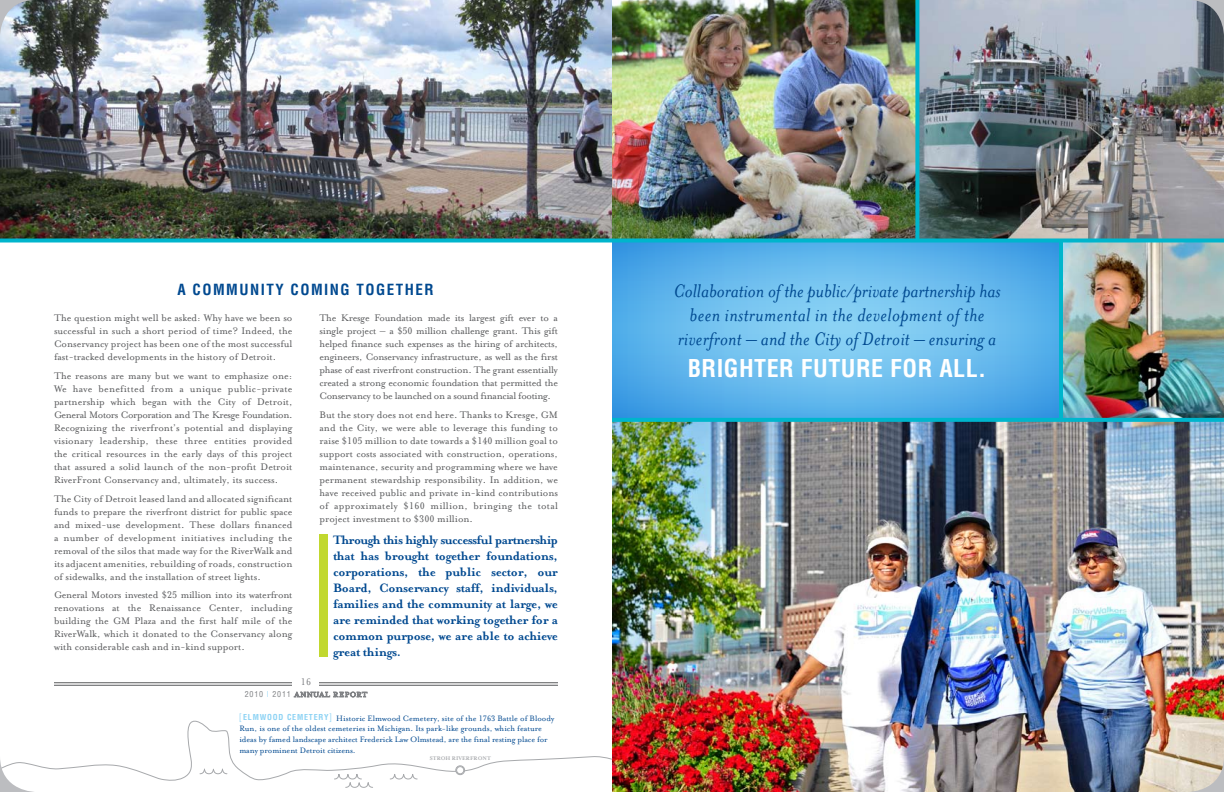
<style>
.page{position:relative;width:1224px;height:792px;background:#fff}
.page>*{position:absolute;margin:0;border:0;box-sizing:border-box;transform-origin:0 0}
.t1{font:700 condensed 24px "Helvetica";letter-spacing:.02em;color:#fff}
.t2{font:italic 21px/24px "Mrs Eaves";letter-spacing:.01em;color:#004990;text-align:center}
.t3{font:700 condensed 15px "Helvetica";letter-spacing:.1em;color:#004990}
.t4{font:700 14px/16px "Mrs Eaves";letter-spacing:-.02em;color:#004990;text-align:justify}
.t5{font:11px/13px "Mrs Eaves Roman";color:#58595b;text-align:justify}
.t6{font:11px "Mrs Eaves Fractions";color:#808285}
.t7{font:9px/10.8px "Mrs Eaves Roman";color:#004990}
.t8{font:700 condensed 8px "Helvetica";color:#8bd2f4}
.t9{font:700 6px "Mrs Eaves";color:#a7a9ac}
.s1{font-family:"Mrs Eaves Fractions"}
.s2{font-family:"Helvetica";font-weight:700;font-stretch:condensed;font-size:8px;color:#8bd2f4}
.s3{font-family:"Helvetica";font-weight:300;font-stretch:condensed;font-size:10px;color:#8bd2f4}
.s4{font-weight:300;font-size:10px}
</style>
<div class="page">
<img style="left:0;top:0;width:1224px;height:238px">
<img style="left:612px;top:422px;width:612px;height:370px">
<svg style="left:612px;top:242px;width:447px;height:176px;background:#62b7ec"></svg>
<hr style="left:54px;top:683px;width:504px;height:1px;background:#58595b">
<hr style="left:54px;top:685px;width:504px;height:1px;background:#58595b">
<div style="left:292px;top:675px;width:28px;height:18px;background:#fff"></div>
<svg style="left:294px;top:692px;width:73px;height:5px"></svg>
<div style="left:319px;top:534px;width:9px;height:123px;background:#c1d82f"></div>
<svg style="left:0;top:238px;width:612px;height:4px;background:#08a7b8"></svg>
<img style="left:1063px;top:242px;width:161px;height:176px">
<svg style="left:915px;top:0;width:4px;height:238px"></svg>
<hr style="left:1059px;top:240px;width:4px;height:179px;background:#00b5cc">
<svg style="left:612px;top:238px;width:612px;height:4px;background:#0eadc0"></svg>
<svg style="left:36px;top:717px;width:577px;height:65px"></svg>
<div style="left:456px;top:766px;width:9px;height:9px;background:#fff;border-radius:50%"></div>
<div style="left:456px;top:766px;width:9px;height:9px;border:1px solid #a7a9ac;border-radius:50%"></div>
<div style="left:457px;top:767px;width:7px;height:7px;border:1px solid #a7a9ac;border-radius:50%"></div>
<svg style="left:334px;top:774px;width:39px;height:14px"></svg>
<svg style="left:390px;top:774px;width:28px;height:5px"></svg>
<svg style="left:199px;top:769px;width:28px;height:5px"></svg>
<svg style="left:612px;top:418px;width:612px;height:4px;background:#04b3c9"></svg>
<svg style="left:1188px;top:0;width:36px;height:36px"></svg>
<svg style="left:0;top:0;width:36px;height:36px"></svg>
<svg style="left:1188px;top:756px;width:36px;height:36px"></svg>
<svg style="left:0;top:760px;width:36px;height:32px"></svg>
<h3 class="t3" style="left:177px;top:281px;width:27px">A COMM</h3>
<h3 class="t3" style="left:239px;top:281px;width:62px">UNITY COMI</h3>
<h3 class="t3" style="left:330px;top:281px;width:37px">NG TOGE</h3>
<h3 class="t3" style="left:396px;top:281px;width:39px">THER</h3>
<h2 class="t2" style="left:673px;top:279px;width:329px">Collaboration of the public/private partnership has been instrumental in the development of the riverfront – and the City of Detroit – ensuring a</h2>
<h1 class="t1" style="left:688px;top:354px;width:128px">BRIGHTER FUTUR</h1>
<h1 class="t1" style="left:871px;top:354px;width:116px">E FOR ALL.</h1>
<p class="t5" style="left:54px;top:311px;width:240px">The question might well be asked: Why have we been so successful in such a short period of time? Indeed, the Conservancy project has been one of the most successful fast-tracked developments in the history of Detroit.</p>
<p class="t5" style="left:54px;top:369px;width:240px">The reasons are many but we want to emphasize one:<br>We have benefitted from a unique public-private partnership which began with the City of Detroit, General Motors Corporation and The Kresge Foundation.<br>Recognizing the riverfront’s potential and displaying visionary leadership, these three entities provided the critical resources in the early days of this project that assured a solid launch of the non-profit Detroit RiverFront Conservancy and, ultimately, its success.</p>
<p class="t5" style="left:54px;top:492px;width:240px">The City of Detroit leased land and allocated significant funds to prepare the riverfront district for public space and mixed-use development. These dollars financed a number of development initiatives including the removal of the silos that made way for the RiverWalk and its adjacent amenities, rebuilding of roads, construction of sidewalks, and the installation of street lights.</p>
<p class="t5" style="left:54px;top:589px;width:240px">General Motors invested $<span class="s1">25</span> million into its waterfront renovations at the Renaissance Center, including building the GM Plaza and the first half mile of the RiverWalk, which it donated to the Conservancy along with considerable cash and in-kind support.</p>
<p class="t5" style="left:319px;top:311px;width:240px">The Kresge Foundation made its largest gift ever to a single project – a $<span class="s1">50</span> million challenge grant. This gift helped finance such expenses as the hiring of architects, engineers, Conservancy infrastructure, as well as the first phase of east riverfront construction. The grant essentially created a strong economic foundation that permitted the Conservancy to be launched on a sound financial footing.</p>
<p class="t5" style="left:319px;top:408px;width:240px">But the story does not end here. Thanks to Kresge, GM and the City, we were able to leverage this funding to raise $<span class="s1">105</span> million to date towards a $<span class="s1">140</span> million goal to support costs associated with construction, operations, maintenance, security and programming where we have permanent stewardship responsibility. In addition, we have received public and private in-kind contributions of approximately $<span class="s1">160</span> million, bringing the total project investment to $<span class="s1">300</span> million.</p>
<p class="t4" style="left:333px;top:532px;width:227px">Through this highly successful partnership that has brought together foundations, corporations, the public sector, our Board, Conservancy staff, individuals, families and the community at large, we are reminded that working together for a common purpose, we are able to achieve great things.</p>
<p class="t6" style="left:301px;top:676px;width:12px">16</p>
<p class="t7" style="left:239px;top:713px;width:317px;text-indent:70px"><span class="s2">TE RY</span><span class="s3">]</span> Historic Elmwood Cemetery, site of the <span class="s1">1763</span> Battle of Bloody Run, is one of the oldest cemeteries in Michigan. Its park-like grounds, which feature ideas by famed landscape architect Frederick Law Olmstead, are the final resting place for many prominent Detroit citizens.</p>
<p class="t9" style="left:430px;top:755px;width:41px">stroh riverfr</p>
<p class="t9" style="left:478px;top:755px;width:13px">ont</p>
<p class="t8" style="left:239px;top:712px;width:34px"><span class="s4">[</span>ELMWOOD</p>
<p class="t8" style="left:287px;top:712px;width:7px">CEME</p>
</div>
